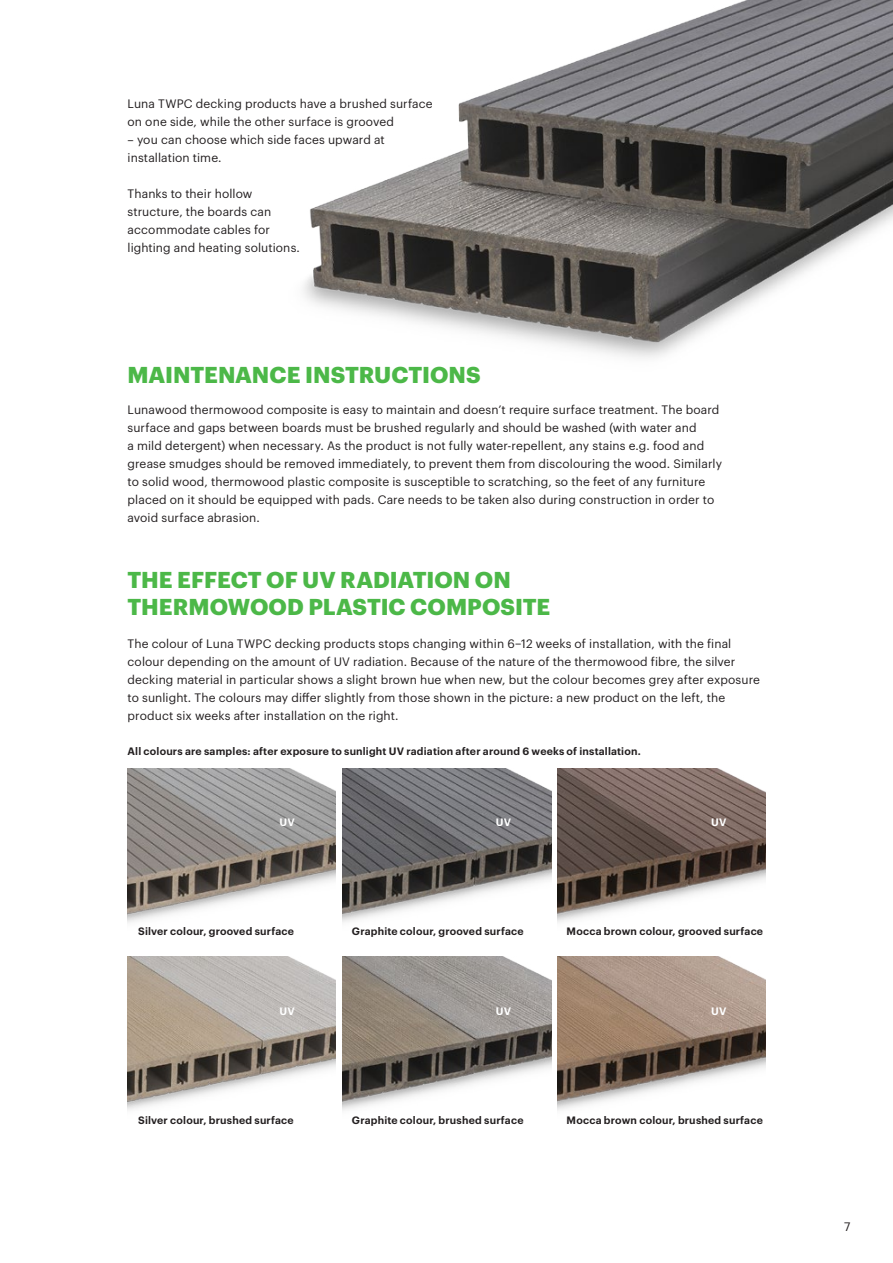
<style>
.page{position:relative;width:893px;height:1263px;background:#fff}
.page>*{position:absolute;margin:0;border:0;box-sizing:border-box;transform-origin:0 0}
.Valiotsikko1_vihrea{font:700 22.5px/27px "Graphik";color:#4cb848}
.leipis_twpc_eng{font:12px/18px "Graphik";letter-spacing:.01em;color:#231f20}
.leipis_twpc_FI{font:12px/18px "Graphik";letter-spacing:.01em;color:#231f20}
.Tuoteteksti_7pt{font:600 10.5px "Graphik";letter-spacing:.02em;color:#231f20}
.Tuoteteksti_7pt-2{font:600 10.5px "Graphik";letter-spacing:.015em;color:#fff}
</style>
<div class="page">
<img style="left:128px;top:768px;width:208px;height:155px">
<img style="left:303px;top:0;width:590px;height:358px">
<img style="left:343px;top:768px;width:208px;height:154px">
<img style="left:343px;top:957px;width:208px;height:154px">
<img style="left:557px;top:768px;width:208px;height:155px">
<img style="left:557px;top:957px;width:208px;height:154px">
<img style="left:128px;top:957px;width:208px;height:153px">
<p class="leipis_twpc_FI" style="left:128px;top:94px;width:307px">Luna TWPC decking products have a brushed surface on one side, while the other surface is grooved</p>
<p class="leipis_twpc_FI" style="left:128px;top:130px;width:259px">– you can choose which side faces upward at installation time.</p>
<p class="leipis_twpc_FI" style="left:128px;top:184px;width:145px">Thanks to their hollow structure, the boards can</p>
<p class="leipis_twpc_FI" style="left:128px;top:220px;width:174px">accommodate cables for lighting and heating solutions.</p>
<p class="Valiotsikko1_vihrea" style="left:128px;top:359px;width:355px">MAINTENANCE INSTRUCTIONS</p>
<p class="leipis_twpc_eng" style="left:128px;top:400px;width:596px">Lunawood thermowood composite is easy to maintain and doesn’t require surface treatment. The board surface and gaps between boards must be brushed regularly and should be washed (with water and<br>a mild detergent) when necessary. As the product is not fully water-repellent, any stains e.g. food and grease smudges should be removed immediately, to prevent them from discolouring the wood. Similarly to solid wood, thermowood plastic composite is susceptible to scratching, so the feet of any furniture placed on it should be equipped with pads. Care needs to be taken also during construction in order to avoid surface abrasion.</p>
<p class="Valiotsikko1_vihrea" style="left:128px;top:564px;width:424px">THE EFFECT OF UV RADIATION ON<br>THERMOWOOD PLASTIC COMPOSITE</p>
<p class="leipis_twpc_eng" style="left:128px;top:634px;width:634px">The colour of Luna TWPC decking products stops changing within 6–12 weeks of installation, with the final colour depending on the amount of UV radiation. Because of the nature of the thermowood fibre, the silver decking material in particular shows a slight brown hue when new, but the colour becomes grey after exposure to sunlight. The colours may differ slightly from those shown in the picture: a new product on the left, the product six weeks after installation on the right.</p>
<p class="Tuoteteksti_7pt" style="left:128px;top:743px;width:515px">All colours are samples: after exposure to sunlight UV radiation after around 6 weeks of installation.</p>
<p class="Tuoteteksti_7pt-2" style="left:280px;top:814px;width:17px">UV</p>
<p class="Tuoteteksti_7pt-2" style="left:496px;top:814px;width:17px">UV</p>
<p class="Tuoteteksti_7pt-2" style="left:711px;top:814px;width:17px">UV</p>
<p class="Tuoteteksti_7pt" style="left:138px;top:923px;width:157px">Silver colour, grooved surface</p>
<p class="Tuoteteksti_7pt" style="left:352px;top:923px;width:173px">Graphite colour, grooved surface</p>
<p class="Tuoteteksti_7pt" style="left:567px;top:923px;width:198px">Mocca brown colour, grooved surface</p>
<p class="Tuoteteksti_7pt-2" style="left:280px;top:1003px;width:17px">UV</p>
<p class="Tuoteteksti_7pt-2" style="left:496px;top:1003px;width:17px">UV</p>
<p class="Tuoteteksti_7pt-2" style="left:711px;top:1003px;width:17px">UV</p>
<p class="Tuoteteksti_7pt" style="left:138px;top:1112px;width:157px">Silver colour, brushed surface</p>
<p class="Tuoteteksti_7pt" style="left:352px;top:1112px;width:173px">Graphite colour, brushed surface</p>
<p class="Tuoteteksti_7pt" style="left:567px;top:1112px;width:198px">Mocca brown colour, brushed surface</p>
<p class="leipis_twpc_eng" style="left:844px;top:1216px;width:8px">7</p>
</div>
